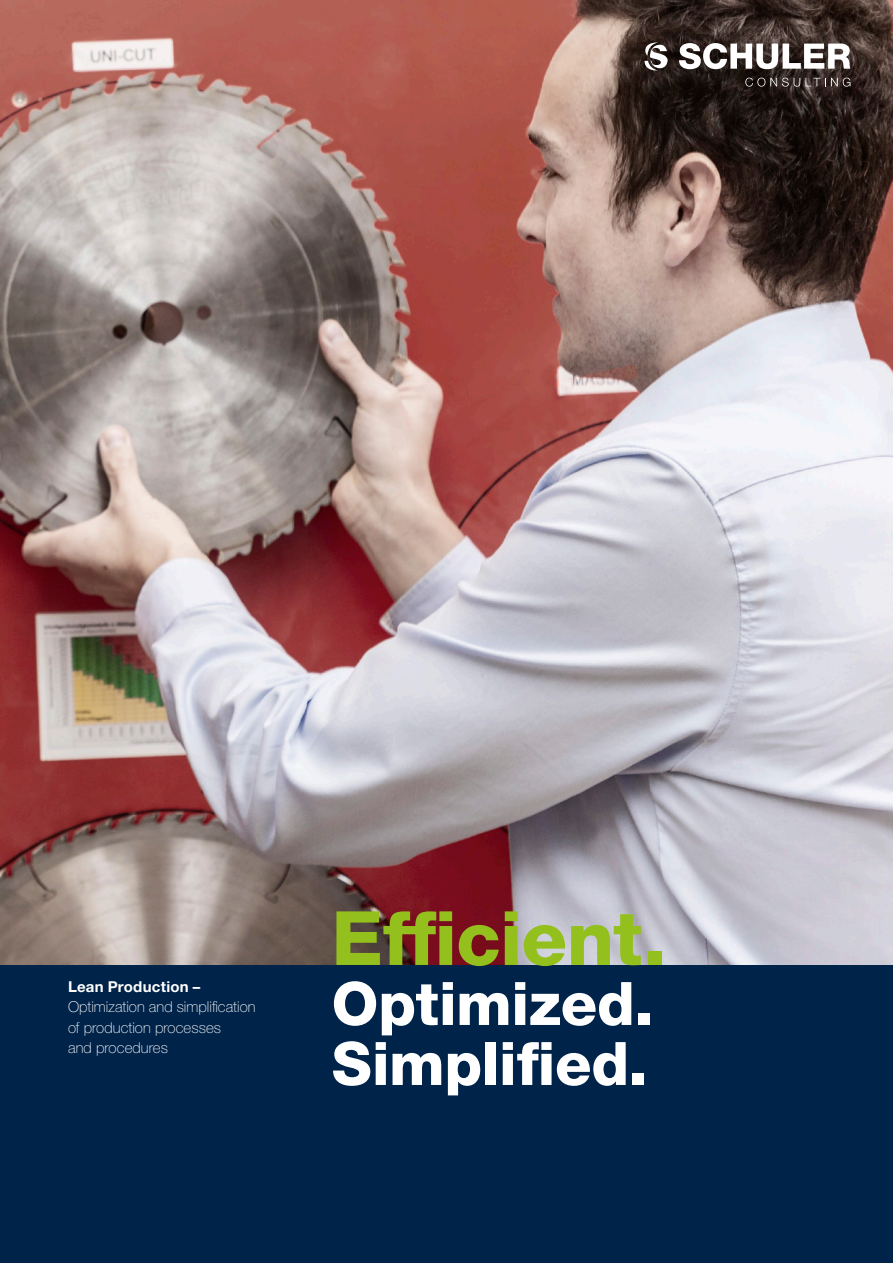
<style>
.page{position:relative;width:893px;height:1263px;background:#fff}
.page>*{position:absolute;margin:0;border:0;box-sizing:border-box;transform-origin:0 0}
.schuler-headline-55p{font:800 75px "Helvetica Neue LTW1 G";letter-spacing:-.01em;color:#93c01c}
.schuler-headline-55p-2{font:800 60px/60px "Helvetica Neue LTW1 G";letter-spacing:-.005em;color:#fff}
.schuler-musterseite{font:100 15px/20.4px "Helvetica Neue LTW1 G";letter-spacing:.005em;color:#fff}
.schuler-musterseite-2{font:700 15px "Helvetica Neue LTW1 G";letter-spacing:.015em;color:#fff}
</style>
<div class="page">
<img style="left:0;top:0;width:893px;height:965px">
<svg style="left:679px;top:43px;width:171px;height:26px"></svg>
<svg style="left:745px;top:78px;width:105px;height:9px"></svg>
<svg style="left:644px;top:43px;width:24px;height:27px"></svg>
<div style="left:0;top:965px;width:893px;height:298px;background:#00234a"></div>
<p class="schuler-musterseite-2" style="left:68px;top:977px;width:134px">Lean Production –</p>
<p class="schuler-musterseite" style="left:68px;top:997px;width:189px">Optimization and simplification of production processes<br>and procedures</p>
<p class="schuler-headline-55p" style="left:332px;top:894px;width:336px">Efficient.</p>
<p class="schuler-headline-55p-2" style="left:332px;top:974px;width:323px">Optimized.<br>Simplified.</p>
</div>
